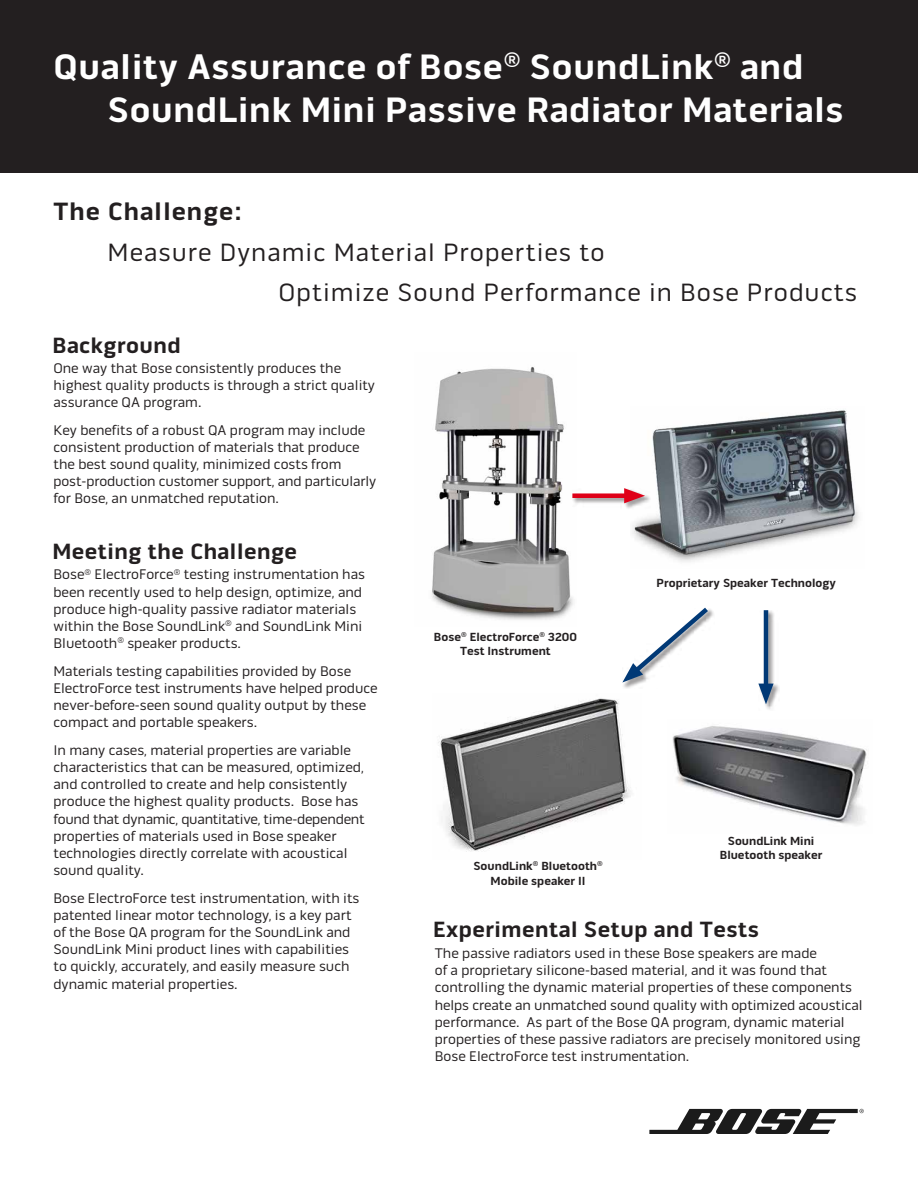
<style>
.page{position:relative;width:918px;height:1188px;background:#fff}
.page>*{position:absolute;margin:0;border:0;box-sizing:border-box;transform-origin:0 0}
.t1{font:700 36px "Bose Gothic";letter-spacing:.02em;color:#fff}
.Body_Text_Indent_2{font:25.5px "Bose Gothic";letter-spacing:.04em;color:#231f20}
.Body_Text_Indent_2-2{font:700 25.5px "Bose Gothic";letter-spacing:.04em;color:#231f20}
.Sub_Heading{font:700 22.5px "Bose Gothic";letter-spacing:.02em;color:#231f20}
.t2{font:14.25px/17.1px "Bose Gothic";color:#231f20}
.Photo_captions{font:700 12px/14.4px "Bose Gothic";color:#231f20;text-align:center}
</style>
<div class="page">
<div style="left:0;top:0;width:918px;height:173px;background:#231f20"></div>
<img style="left:431px;top:367px;width:142px;height:253px">
<img style="left:632px;top:410px;width:227px;height:152px">
<img style="left:438px;top:698px;width:193px;height:154px">
<img style="left:672px;top:726px;width:195px;height:99px">
<div style="left:572px;top:488px;width:79px;height:22px;background:#231f20;opacity:.42"></div>
<div style="left:572px;top:493px;width:60px;height:5px;background:#df0018"></div>
<svg style="left:624px;top:488px;width:21px;height:15px"></svg>
<div style="left:758px;top:610px;width:22px;height:100px;background:#231f20;opacity:.42"></div>
<hr style="left:764px;top:610px;width:4px;height:82px;background:#013976">
<svg style="left:758px;top:684px;width:16px;height:20px"></svg>
<div style="left:622px;top:608px;width:92px;height:81px;background:#231f20;opacity:.42"></div>
<svg style="left:622px;top:607px;width:91px;height:76px"></svg>
<svg style="left:649px;top:1109px;width:215px;height:25px"></svg>
<p class="t1" style="left:54px;top:45px;width:751px">Quality Assurance of Bose<sup>®</sup> SoundLink<sup>®</sup> and</p>
<p class="t1" style="left:108px;top:88px;width:738px">SoundLink Mini Passive Radiator Materials</p>
<p class="Body_Text_Indent_2-2" style="left:54px;top:196px;width:190px">The Challenge:</p>
<p class="Body_Text_Indent_2" style="left:108px;top:237px;width:498px">Measure Dynamic Material Properties to</p>
<p class="Body_Text_Indent_2" style="left:279px;top:278px;width:580px">Optimize Sound Performance in Bose Products</p>
<p class="Sub_Heading" style="left:52px;top:332px;width:130px">Background</p>
<p class="t2" style="left:53px;top:360px;width:289px">One way that Bose consistently produces the</p>
<p class="t2" style="left:53px;top:377px;width:323px">highest quality products is through a strict quality assurance QA program.</p>
<p class="t2" style="left:53px;top:422px;width:325px">Key benefits of a robust QA program may include consistent production of materials that produce the best sound quality, minimized costs from post-production customer support, and particularly for Bose, an unmatched reputation.</p>
<p class="Sub_Heading" style="left:52px;top:538px;width:246px">Meeting the Challenge</p>
<p class="t2" style="left:53px;top:566px;width:313px">Bose<sup>®</sup> ElectroForce<sup>®</sup> testing instrumentation has been recently used to help design, optimize, and produce high-quality passive radiator materials within the Bose SoundLink<sup>®</sup> and SoundLink Mini Bluetooth<sup>®</sup> speaker products.</p>
<p class="t2" style="left:53px;top:662px;width:326px">Materials testing capabilities provided by Bose ElectroForce test instruments have helped produce never-before-seen sound quality output by these compact and portable speakers.</p>
<p class="t2" style="left:53px;top:742px;width:313px">In many cases, material properties are variable characteristics that can be measured, optimized, and controlled to create and help consistently produce the highest quality products. Bose has found that dynamic, quantitative, time-dependent properties of materials used in Bose speaker technologies directly correlate with acoustical sound quality.</p>
<p class="t2" style="left:53px;top:889px;width:308px">Bose ElectroForce test instrumentation, with its patented linear motor technology, is a key part of the Bose QA program for the SoundLink and SoundLink Mini product lines with capabilities to quickly, accurately, and easily measure such dynamic material properties.</p>
<p class="Photo_captions" style="left:434px;top:629px;width:144px">Bose<sup>®</sup> ElectroForce<sup>®</sup> 3200<br>Test Instrument</p>
<p class="Photo_captions" style="left:657px;top:576px;width:181px">Proprietary Speaker Technology</p>
<p class="Photo_captions" style="left:473px;top:859px;width:131px">SoundLink<sup>®</sup> Bluetooth<sup>®<br></sup>Mobile speaker II</p>
<p class="Photo_captions" style="left:720px;top:833px;width:104px">SoundLink Mini<br>Bluetooth speaker</p>
<p class="Sub_Heading" style="left:433px;top:916px;width:327px">Experimental Setup and Tests</p>
<p class="t2" style="left:435px;top:945px;width:429px">The passive radiators used in these Bose speakers are made<br>of a proprietary silicone-based material, and it was found that controlling the dynamic material properties of these components helps create an unmatched sound quality with optimized acoustical performance. As part of the Bose QA program, dynamic material properties of these passive radiators are precisely monitored using Bose ElectroForce test instrumentation.</p>
</div>
